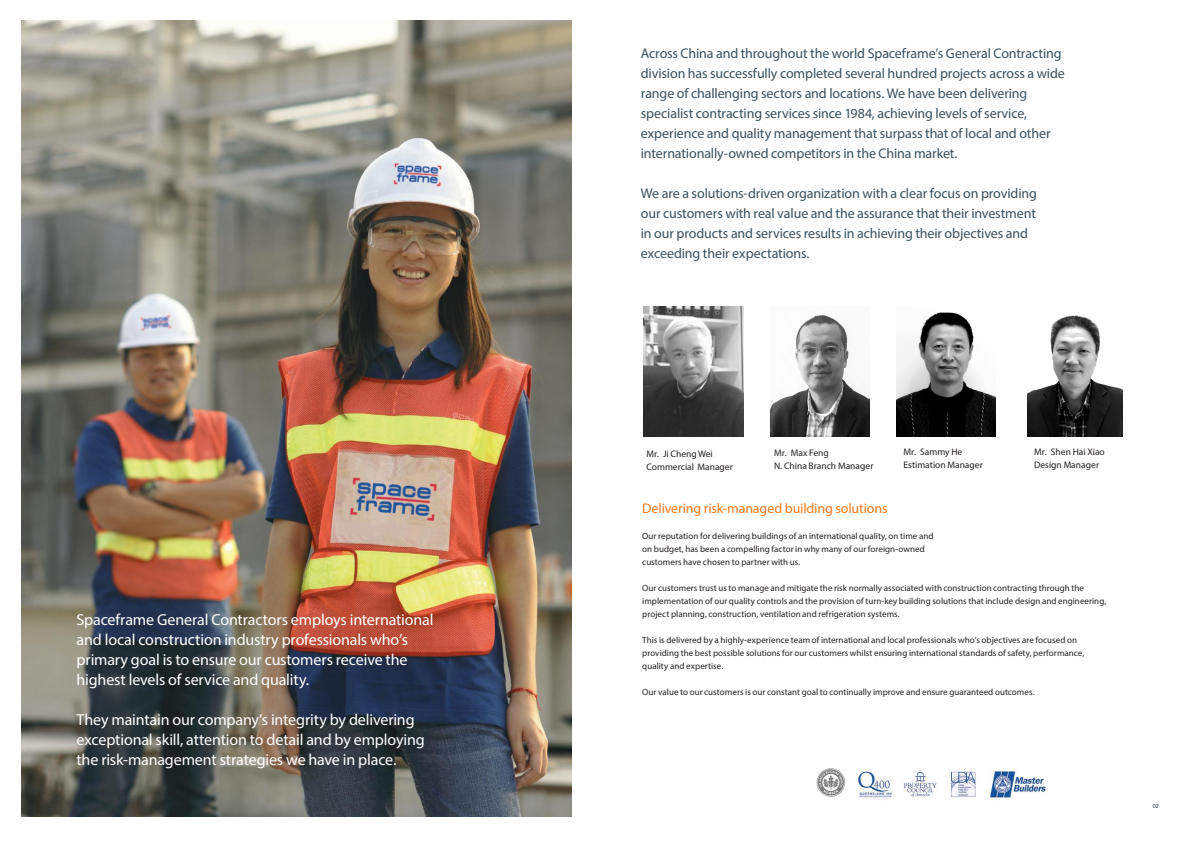
<style>
.page{position:relative;width:1191px;height:842px;background:#fff}
.page>*{position:absolute;margin:0;border:0;box-sizing:border-box;transform-origin:0 0}
.t1{font:16px/20px "Myriad Pro";letter-spacing:-.01em;color:#fff}
.t2{font:14px/20px "Myriad Pro";letter-spacing:-.01em;color:#3a505e}
.t3{font:14px "Myriad Pro";letter-spacing:-.01em;color:#f77a1f}
.t4{font:9.5px/13px "Myriad Pro";color:#241f1f}
.t5{font:9px/13px "Myriad Pro";letter-spacing:.005em;color:#241f1f}
.t6{font:6px "Myriad Pro";color:#273c51}
</style>
<div class="page">
<img style="left:856px;top:769px;width:190px;height:31px">
<svg style="left:816px;top:768px;width:29px;height:29px"></svg>
<img style="left:21px;top:20px;width:550px;height:797px">
<img style="left:770px;top:315px;width:99px;height:121px">
<img style="left:644px;top:307px;width:99px;height:129px">
<img style="left:896px;top:312px;width:100px;height:124px">
<img style="left:1027px;top:315px;width:95px;height:121px">
<h1 class="t1" style="left:77px;top:609px;width:358px">Spaceframe General Contractors employs international and local construction industry professionals who’s primary goal is to ensure our customers receive the highest levels of service and quality.</h1>
<h1 class="t1" style="left:77px;top:709px;width:350px">They maintain our company’s integrity by delivering exceptional skill, attention to detail and by employing the risk-management strategies we have in place.</h1>
<p class="t2" style="left:641px;top:43px;width:425px">Across China and throughout the world Spaceframe’s General Contracting division has successfully completed several hundred projects across a wide range of challenging sectors and locations. We have been delivering specialist contracting services since 1984, achieving levels of service, experience and quality management that surpass that of local and other internationally-owned competitors in the China market.</p>
<p class="t2" style="left:641px;top:183px;width:397px">We are a solutions-driven organization with a clear focus on providing our customers with real value and the assurance that their investment in our products and services results in achieving their objectives and exceeding their expectations.</p>
<p class="t4" style="left:646px;top:447px;width:88px">Mr. Ji Cheng Wei<br>Commercial Manager</p>
<p class="t4" style="left:774px;top:446px;width:101px">Mr. Max Feng<br>N. China Branch Manager</p>
<p class="t4" style="left:1034px;top:445px;width:72px">Mr. Shen Hai Xiao<br>Design Manager</p>
<p class="t4" style="left:903px;top:445px;width:81px">Mr. Sammy He<br>Estimation Manager</p>
<h2 class="t3" style="left:642px;top:500px;width:247px">Delivering risk-managed building solutions</h2>
<p class="t5" style="left:642px;top:529px;width:293px">Our reputation for delivering buildings of an international quality, on time and on budget, has been a compelling factor in why many of our foreign-owned customers have chosen to partner with us.</p>
<p class="t5" style="left:642px;top:581px;width:465px">Our customers trust us to manage and mitigate the risk normally associated with construction contracting through the implementation of our quality controls and the provision of turn-key building solutions that include design and engineering, project planning, construction, ventilation and refrigeration systems.</p>
<p class="t5" style="left:642px;top:633px;width:443px">This is delivered by a highly-experience team of international and local professionals who’s objectives are focused on providing the best possible solutions for our customers whilst ensuring international standards of safety, performance, quality and expertise.</p>
<p class="t5" style="left:642px;top:685px;width:394px">Our value to our customers is our constant goal to continually improve and ensure guaranteed outcomes.</p>
<p class="t6" style="left:1152px;top:803px;width:8px">02</p>
</div>
